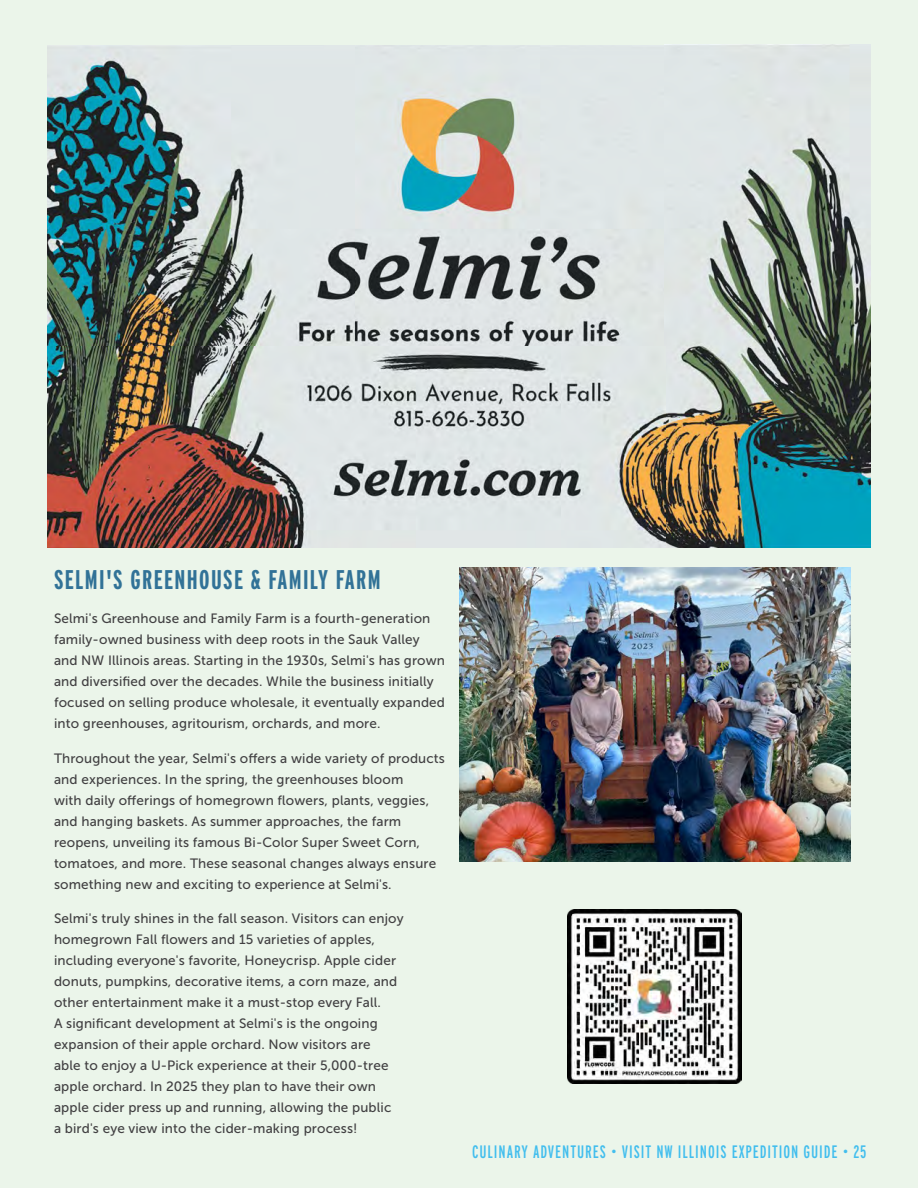
<style>
.page{position:relative;width:918px;height:1188px;background:#ebf5ea}
.page>*{position:absolute;margin:0;border:0;box-sizing:border-box;transform-origin:0 0}
.t1{font:700 27px "Interstate Compressed";letter-spacing:.05em;color:#317297}
.t2{font:18px "Interstate Compressed";letter-spacing:.05em;color:#42beee}
.t3{font:13.5px/21px "Museo Sans 500";letter-spacing:.01em;color:#414042}
</style>
<div class="page">
<img style="left:48px;top:45px;width:822px;height:503px">
<img style="left:567px;top:909px;width:175px;height:175px">
<img style="left:459px;top:567px;width:391px;height:294px">
<h1 class="t1" style="left:54px;top:564px;width:328px">SELMI'S GREENHOUSE &amp; FAMILY FARM</h1>
<p class="t3" style="left:54px;top:608px;width:393px">Selmi's Greenhouse and Family Farm is a fourth-generation family-owned business with deep roots in the Sauk Valley and NW Illinois areas. Starting in the 1930s, Selmi's has grown and diversified over the decades. While the business initially focused on selling produce wholesale, it eventually expanded into greenhouses, agritourism, orchards, and more.</p>
<p class="t3" style="left:54px;top:748px;width:393px">Throughout the year, Selmi's offers a wide variety of products and experiences. In the spring, the greenhouses bloom<br>with daily offerings of homegrown flowers, plants, veggies, and hanging baskets. As summer approaches, the farm reopens, unveiling its famous Bi-Color Super Sweet Corn, tomatoes, and more. These seasonal changes always ensure something new and exciting to experience at Selmi's.</p>
<p class="t3" style="left:54px;top:908px;width:351px">Selmi's truly shines in the fall season. Visitors can enjoy homegrown Fall flowers and 15 varieties of apples, including everyone's favorite, Honeycrisp. Apple cider donuts, pumpkins, decorative items, a corn maze, and other entertainment make it a must-stop every Fall.<br>A significant development at Selmi's is the ongoing expansion of their apple orchard. Now visitors are<br>able to enjoy a U-Pick experience at their 5,000-tree apple orchard. In 2025 they plan to have their own apple cider press up and running, allowing the public<br>a bird's eye view into the cider-making process!</p>
<h2 class="t2" style="left:472px;top:1142px;width:396px">CULINARY ADVENTURES • VISIT NW ILLINOIS EXPEDITION GUIDE • 25</h2>
</div>
